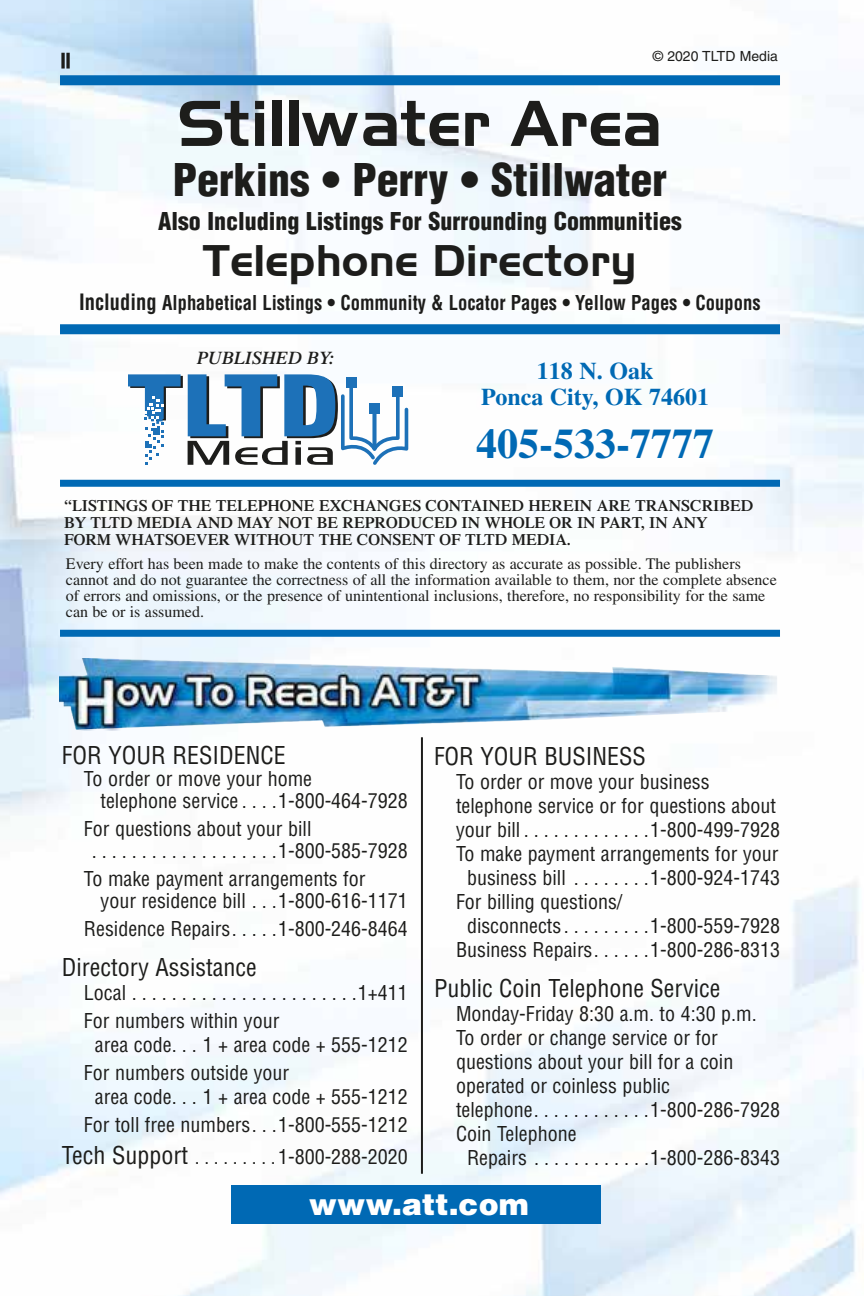
<style>
.page{position:relative;width:864px;height:1296px;background:#fff}
.page>*{position:absolute;margin:0;border:0;box-sizing:border-box;transform-origin:0 0}
.t1{font:64px "Hanzel Normal";color:#1d1d1b}
.t2{font:900 condensed 44px "Helvetica";color:#1d1d1b}
.t3{font:44px "Hanzel Normal";color:#1d1d1b}
.t4{font:700 42px "Times";color:#0069b4}
.t5{font:900 30px "Helvetica";color:#fff}
.t6{font:condensed 24px "Helvetica";color:#1d1d1b}
.t7{font:900 condensed 24px "Helvetica";color:#1d1d1b}
.t8{font:700 24px "Times";color:#0069b4}
.t9{font:condensed 20px "Helvetica";color:#1d1d1b}
.t10{font:700 condensed 20px "Helvetica";color:#1d1d1b;scale:.93 1}
.t11{font:italic 600 18px "Times";color:#1d1d1b}
.t12{font:16px/16px "Times";color:#1d1d1b}
.t13{font:600 16px "Times";color:#1d1d1b}
.t14{font:14px "Helvetica";color:#1d1d1b}
.s1{font-size:22px}
.s2{font-size:24px}
.s3{font-size:19px}
</style>
<div class="page">
<img style="left:0;top:0;width:864px;height:1296px">
<svg style="left:61px;top:53px;width:4px;height:16px"></svg>
<svg style="left:66px;top:53px;width:4px;height:16px"></svg>
<hr style="left:421px;top:737px;width:2px;height:437px;background:#1d1d1b">
<div style="left:60px;top:480px;width:720px;height:7px;background:#0069b4"></div>
<div style="left:60px;top:75px;width:720px;height:10px;background:#0069b4"></div>
<div style="left:60px;top:324px;width:720px;height:10px;background:#0069b4"></div>
<div style="left:60px;top:630px;width:720px;height:7px;background:#0069b4"></div>
<svg style="left:128px;top:374px;width:281px;height:92px"></svg>
<img style="left:59px;top:659px;width:720px;height:72px">
<div style="left:231px;top:1185px;width:369px;height:39px;background:#0069b4"></div>
<p class="t14" style="left:653px;top:48px;width:127px">© 2020 TLTD Media</p>
<p class="t1" style="left:178px;top:86px;width:486px">Stillwater Area</p>
<p class="t2" style="left:173px;top:152px;width:496px">Perkins • Perry • Stillwater</p>
<p class="t7" style="left:158px;top:206px;width:525px">Also Including Listings For Surrounding Communities</p>
<p class="t3" style="left:203px;top:234px;width:435px">Telephone Directory</p>
<p class="t10" style="left:79px;top:290px;width:734px"><span class="s1">Including</span> Alphabetical Listings • Community &amp; Locator Pages • Yellow Pages • Coupons</p>
<p class="t11" style="left:197px;top:348px;width:138px">PUBLISHED BY:</p>
<p class="t8" style="left:537px;top:357px;width:118px">118 N. Oak</p>
<p class="t8" style="left:481px;top:383px;width:230px">Ponca City, OK 74601</p>
<p class="t4" style="left:476px;top:419px;width:239px">405-533-7777</p>
<p class="t13" style="left:64px;top:496px;width:691px">“LISTINGS OF THE TELEPHONE EXCHANGES CONTAINED HEREIN ARE TRANSCRIBED</p>
<p class="t13" style="left:64px;top:513px;width:645px">BY TLTD MEDIA AND MAY NOT BE REPRODUCED IN WHOLE OR IN PART, IN ANY</p>
<p class="t13" style="left:64px;top:530px;width:508px">FORM WHATSOEVER WITHOUT THE CONSENT OF TLTD MEDIA.</p>
<p class="t12" style="left:66px;top:555px;width:676px">Every effort has been made to make the contents of this directory as accurate as possible. The publishers</p>
<p class="t12" style="left:66px;top:571px;width:712px">cannot and do not guarantee the correctness of all the information available to them, nor the complete absence of errors and omissions, or the presence of unintentional inclusions, therefore, no responsibility for the same can be or is assumed.</p>
<p class="t6" style="left:62px;top:741px;width:225px">FOR YOUR RESIDENCE</p>
<p class="t9" style="left:84px;top:767px;width:230px">To order or move your home</p>
<p class="t9" style="left:100px;top:789px;width:309px">telephone service . . . 1-800-464-7928</p>
<p class="t9" style="left:84px;top:817px;width:229px">For questions about your bill</p>
<p class="t9" style="left:92px;top:839px;width:318px">. . . . . . . . . . . . . . . . . . 1-800-585-7928</p>
<p class="t9" style="left:84px;top:867px;width:283px">To make payment arrangements for</p>
<p class="t9" style="left:100px;top:889px;width:309px">your residence bill . . 1-800-616-1171</p>
<p class="t9" style="left:84px;top:917px;width:326px">Residence Repairs . . . . 1-800-246-8464</p>
<p class="t6" style="left:62px;top:953px;width:196px">Directory Assistance</p>
<p class="t9" style="left:84px;top:981px;width:325px">Local . . . . . . . . . . . . . . . . . . . . . . 1+411</p>
<p class="t9" style="left:84px;top:1009px;width:197px">For numbers within your</p>
<p class="t9" style="left:95px;top:1033px;width:315px">area code . . . 1 + area code + 555-1212</p>
<p class="t9" style="left:84px;top:1061px;width:207px">For numbers outside your</p>
<p class="t9" style="left:95px;top:1085px;width:315px">area code . . . 1 + area code + 555-1212</p>
<p class="t9" style="left:84px;top:1113px;width:326px">For toll free numbers . . 1-800-555-1212</p>
<p class="t9" style="left:62px;top:1145px;width:348px"><span class="s2">Tech Support</span> <span class="s3">. . . . . . . .</span> 1-800-288-2020</p>
<p class="t6" style="left:434px;top:741px;width:213px">FOR YOUR BUSINESS</p>
<p class="t9" style="left:456px;top:769px;width:255px">To order or move your business</p>
<p class="t9" style="left:456px;top:793px;width:321px">telephone service or for questions about</p>
<p class="t9" style="left:456px;top:817px;width:326px">your bill . . . . . . . . . . . . 1-800-499-7928</p>
<p class="t9" style="left:456px;top:841px;width:324px">To make payment arrangements for your</p>
<p class="t9" style="left:467px;top:865px;width:315px">business bill . . . . . . . 1-800-924-1743</p>
<p class="t9" style="left:456px;top:889px;width:168px">For billing questions/</p>
<p class="t9" style="left:467px;top:913px;width:315px">disconnects . . . . . . . . 1-800-559-7928</p>
<p class="t9" style="left:456px;top:937px;width:326px">Business Repairs . . . . . 1-800-286-8313</p>
<p class="t6" style="left:434px;top:973px;width:288px">Public Coin Telephone Service</p>
<p class="t9" style="left:456px;top:1001px;width:299px">Monday-Friday 8:30 a. m. to 4:30 p. m.</p>
<p class="t9" style="left:456px;top:1025px;width:263px">To order or change service or for</p>
<p class="t9" style="left:456px;top:1049px;width:279px">questions about your bill for a coin</p>
<p class="t9" style="left:456px;top:1073px;width:216px">operated or coinless public</p>
<p class="t9" style="left:456px;top:1097px;width:326px">telephone . . . . . . . . . . . 1-800-286-7928</p>
<p class="t9" style="left:456px;top:1121px;width:122px">Coin Telephone</p>
<p class="t9" style="left:467px;top:1145px;width:315px">Repairs . . . . . . . . . . . 1-800-286-8343</p>
<p class="t5" style="left:309px;top:1184px;width:221px">www.att.com</p>
</div>
